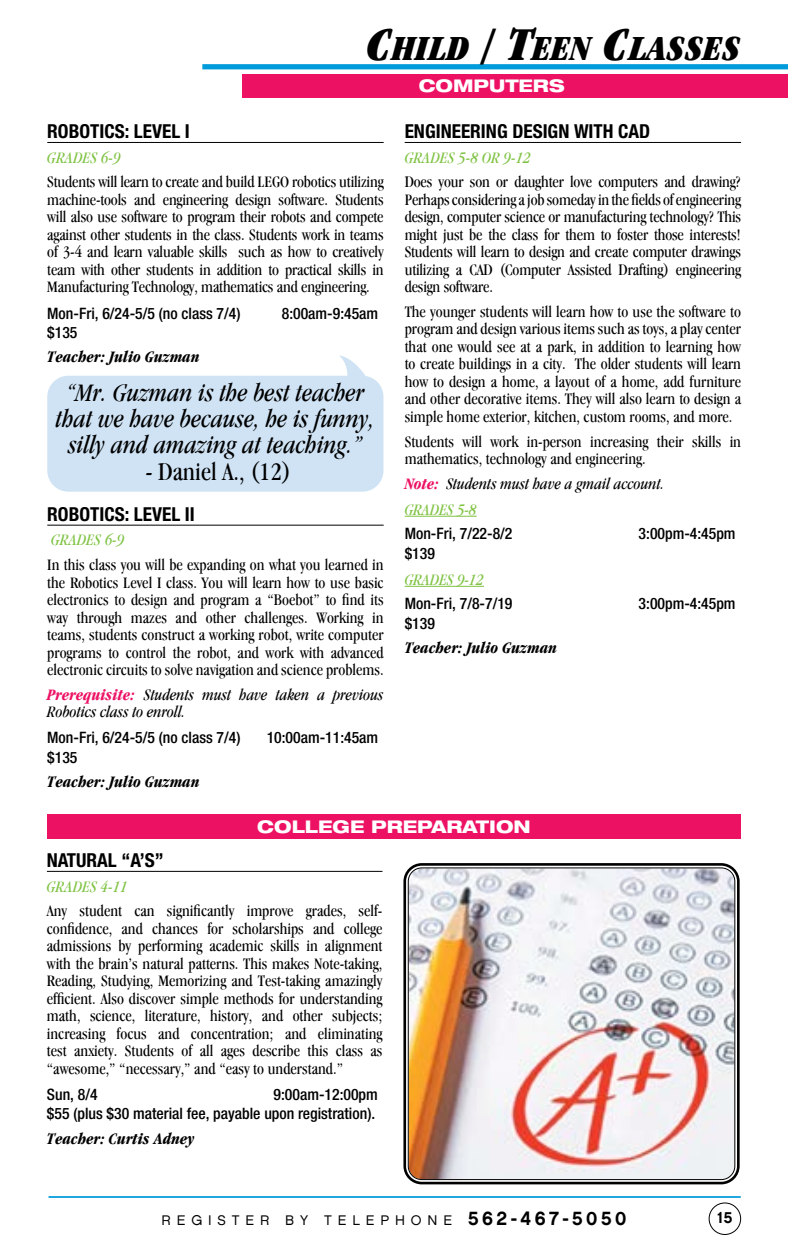
<style>
.page{position:relative;width:788px;height:1260px;background:#fff}
.page>*{position:absolute;margin:0;border:0;box-sizing:border-box;transform-origin:0 0}
.t1{font:italic 900 condensed 36.75px "Garamond IT Cby BT";color:#000}
.t2{font:italic condensed 26.25px/26.2px "Garamond IT Cby BT";color:#000;text-align:center}
.t3{font:condensed 26.25px "Garamond IT Cby BT";color:#000}
.t4{font:19.25px "Helvetica Neue LT 77 Bd Cn";color:#000}
.t5{font:17.5px "Helvetica Neue LT 83 Hv Ex";color:#fff}
.t6{font:condensed 16.62px/17.5px "Garamond IT Cby BT";color:#000;text-align:justify}
.t7{font:italic condensed 16.62px/17.5px "Garamond IT Cby BT";color:#000}
.t8{font:italic 700 condensed 16.62px "Garamond IT Cby BT";color:#000}
.t9{font:italic condensed 16.62px "Garamond IT Cby BT";letter-spacing:.01em;color:#80c344}
.t10{font:15.75px/19.2px "Helvetica Neue LT 67 Md Cn";color:#000;text-align:right}
.t11{font:15.75px "Chalet New York Nineteen Sixty";color:#000}
.t12{font:14px "Chalet London Nineteen Sixty";letter-spacing:.42em;color:#000}
.s1{font-size:49px}
.s2{font-weight:700;color:#ed1164}
.s3{color:#80c344}
.s4{font-family:"Chalet New York Nineteen Eighty";font-size:19.25px}
</style>
<div class="page">
<hr style="left:49px;top:1196px;width:691px;height:2px;background:#009bda">
<div style="left:708px;top:1203px;width:33px;height:32px;border:1px solid #000;border-radius:50%"></div>
<div style="left:243px;top:74px;width:545px;height:24px;background:#ed1164"></div>
<div style="left:202px;top:64px;width:586px;height:5px;background:#009bda"></div>
<div style="left:47px;top:814px;width:693px;height:25px;background:#ed1164"></div>
<hr style="left:47px;top:142px;width:336px;height:1px;background:#000">
<hr style="left:47px;top:525px;width:336px;height:1px;background:#000">
<hr style="left:404px;top:142px;width:337px;height:1px;background:#000">
<hr style="left:404px;top:516px;width:72px;height:1px;background:#80c344">
<hr style="left:404px;top:586px;width:80px;height:1px;background:#80c344">
<hr style="left:47px;top:871px;width:335px;height:1px;background:#000">
<div style="left:47px;top:376px;width:336px;height:116px;background:#cfe3f5;border-radius:21px"></div>
<svg style="left:339px;top:355px;width:34px;height:24px"></svg>
<img style="left:409px;top:869px;width:324px;height:309px">
<div style="left:403px;top:863px;width:336px;height:321px;border:3px solid #000;border-radius:17px"></div>
<div style="left:408px;top:867px;width:327px;height:313px;border:1px solid #000;border-radius:14px"></div>
<h1 class="t1" style="left:367px;top:27px;width:375px"><span class="s1">C</span>HILD <span class="s1">/ T</span>EEN <span class="s1">C</span>LASSES</h1>
<p class="t5" style="left:418px;top:75px;width:147px">COMPUTERS</p>
<p class="t4" style="left:47px;top:120px;width:144px">ROBOTICS: LEVEL I</p>
<p class="t9" style="left:47px;top:148px;width:75px">GRADES 6-9</p>
<p class="t6" style="left:47px;top:173px;width:338px">Students will learn to create and build LEGO robotics utilizing machine-tools and engineering design software. Students will also use software to program their robots and compete against other students in the class. Students work in teams of 3-4 and learn valuable skills such as how to creatively team with other students in addition to practical skills in Manufacturing Technology, mathematics and engineering.</p>
<p class="t10" style="left:47px;top:303px;width:195px">Mon-Fri, 6/24-5/5 (no class 7/4)</p>
<p class="t10" style="left:282px;top:303px;width:98px">8:00am-9:45am</p>
<p class="t10" style="left:47px;top:323px;width:32px">$135</p>
<p class="t8" style="left:47px;top:347px;width:154px">Teacher: Julio Guzman</p>
<h2 class="t2" style="left:56px;top:379px;width:320px">“Mr. Guzman is the best teacher that we have because, he is funny, silly and amazing at teaching.”</h2>
<h2 class="t3" style="left:145px;top:456px;width:147px">- Daniel A., (12)</h2>
<p class="t4" style="left:47px;top:503px;width:149px">ROBOTICS: LEVEL II</p>
<p class="t9" style="left:51px;top:530px;width:75px">GRADES 6-9</p>
<p class="t6" style="left:47px;top:556px;width:338px">In this class you will be expanding on what you learned in the Robotics Level I class. You will learn how to use basic electronics to design and program a “Boebot” to find its way through mazes and other challenges. Working in teams, students construct a working robot, write computer programs to control the robot, and work with advanced electronic circuits to solve navigation and science problems.</p>
<p class="t7" style="left:47px;top:685px;width:338px"><span class="s2">Prerequisite:</span> Students must have taken a previous<br>Robotics class to enroll.</p>
<p class="t10" style="left:47px;top:728px;width:195px">Mon-Fri, 6/24-5/5 (no class 7/4)</p>
<p class="t10" style="left:267px;top:728px;width:113px">10:00am-11:45am</p>
<p class="t10" style="left:47px;top:747px;width:32px">$135</p>
<p class="t8" style="left:47px;top:772px;width:154px">Teacher: Julio Guzman</p>
<p class="t4" style="left:404px;top:120px;width:247px">ENGINEERING DESIGN WITH CAD</p>
<p class="t9" style="left:404px;top:148px;width:128px">GRADES 5-8 OR 9-12</p>
<p class="t6" style="left:404px;top:173px;width:338px">Does your son or daughter love computers and drawing?<br>Perhaps considering a job someday in the fields of engineering design, computer science or manufacturing technology? This might just be the class for them to foster those interests!<br>Students will learn to design and create computer drawings utilizing a CAD (Computer Assisted Drafting) engineering design software.</p>
<p class="t6" style="left:404px;top:303px;width:338px">The younger students will learn how to use the software to program and design various items such as toys, a play center that one would see at a park, in addition to learning how to create buildings in a city. The older students will learn how to design a home, a layout of a home, add furniture and other decorative items. They will also learn to design a simple home exterior, kitchen, custom rooms, and more.</p>
<p class="t6" style="left:404px;top:432px;width:338px">Students will work in-person increasing their skills in mathematics, technology and engineering.</p>
<p class="t7" style="left:404px;top:470px;width:261px;line-height:26.2px"><span class="s2">Note:</span> Students must have a gmail account.<br><span class="s3">GRADES 5-8</span></p>
<p class="t10" style="left:404px;top:524px;width:109px">Mon-Fri, 7/22-8/2</p>
<p class="t10" style="left:638px;top:524px;width:98px">3:00pm-4:45pm</p>
<p class="t10" style="left:404px;top:543px;width:32px">$139</p>
<p class="t9" style="left:404px;top:570px;width:81px">GRADES 9-12</p>
<p class="t10" style="left:404px;top:594px;width:109px">Mon-Fri, 7/8-7/19</p>
<p class="t10" style="left:638px;top:594px;width:98px">3:00pm-4:45pm</p>
<p class="t10" style="left:404px;top:613px;width:32px">$139</p>
<p class="t8" style="left:404px;top:638px;width:154px">Teacher: Julio Guzman</p>
<p class="t5" style="left:257px;top:815px;width:275px">COLLEGE PREPARATION</p>
<p class="t4" style="left:47px;top:849px;width:118px">NATURAL “A’S”</p>
<p class="t9" style="left:47px;top:877px;width:82px">GRADES 4-11</p>
<p class="t6" style="left:47px;top:902px;width:337px">Any student can significantly improve grades, self&shy;confidence, and chances for scholarships and college admissions by performing academic skills in alignment with the brain’s natural patterns. This makes Note-taking, Reading, Studying, Memorizing and Test-taking amazingly efficient. Also discover simple methods for understanding math, science, literature, history, and other subjects; increasing focus and concentration; and eliminating test anxiety. Students of all ages describe this class as “awesome,” “necessary,” and “easy to understand.”</p>
<p class="t10" style="left:47px;top:1085px;width:52px">Sun, 8/4</p>
<p class="t10" style="left:47px;top:1085px;width:332px">9:00am-12:00pm<br>$55 (plus $30 material fee, payable upon registration).</p>
<p class="t8" style="left:47px;top:1129px;width:149px">Teacher: Curtis Adney</p>
<p class="t12" style="left:162px;top:1212px;width:466px">REGISTER BY TELEPHONE <span class="s4">562-467-5050</span></p>
<p class="t11" style="left:717px;top:1208px;width:17px">15</p>
</div>
